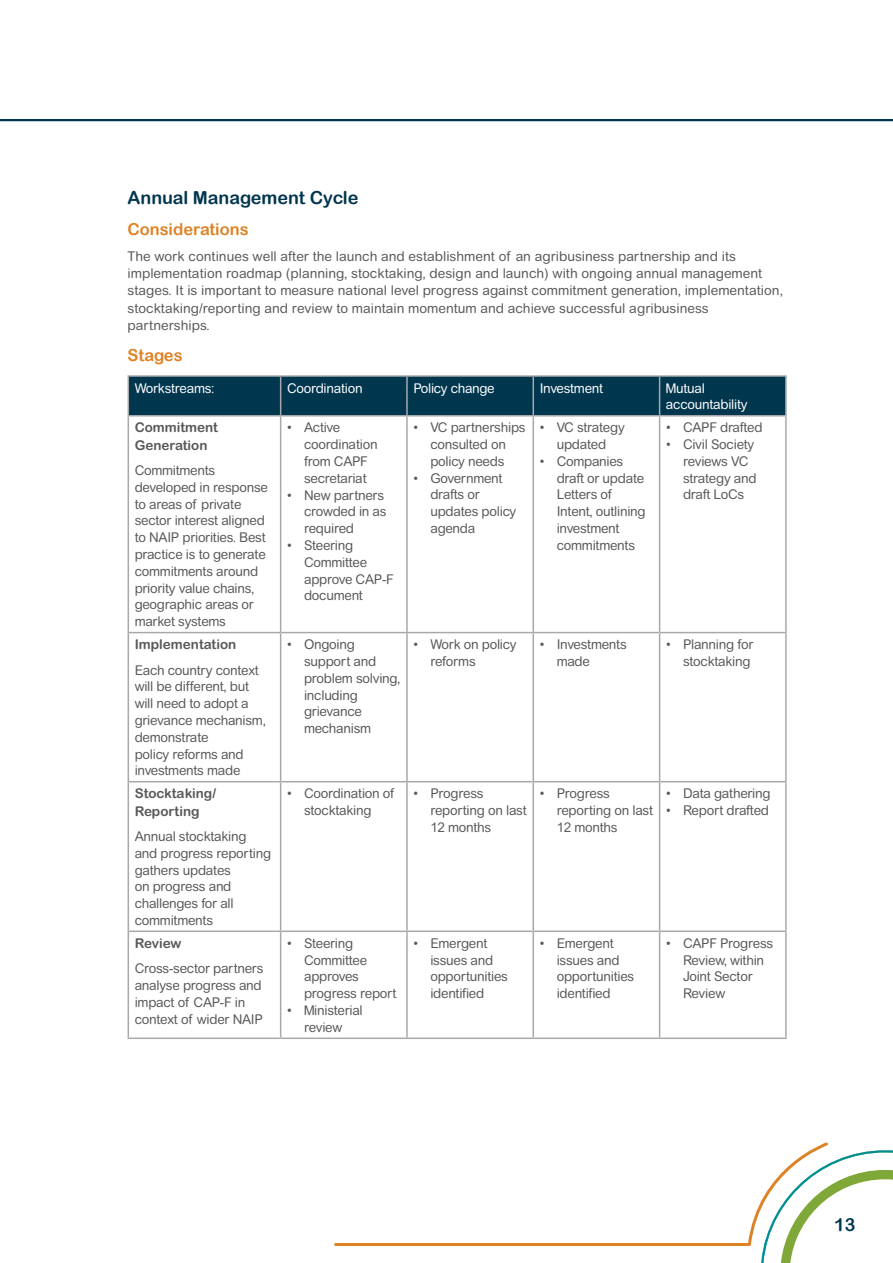
<style>
.page{position:relative;width:893px;height:1263px;background:#fff}
.page>*{position:absolute;margin:0;border:0;box-sizing:border-box;transform-origin:0 0}
.t1{font:18px "Arial Rounded MT Bold";color:#00364e}
.t2{font:16.5px "Arial Rounded MT Bold";color:#de8226}
.t3{font:13.5px/16.8px "Arial Rounded";letter-spacing:-.02em;color:#58595b}
.t4{font:13.5px/17.2px "Arial Rounded";color:#58595b}
.t5{font:13.5px/16.8px "Arial Rounded";letter-spacing:-.02em;color:#fff}
.t6{font:700 13.5px/17.2px "Arial Rounded";color:#58595b}
</style>
<div class="page">
<svg style="left:761px;top:1150px;width:132px;height:113px"></svg>
<svg style="left:334px;top:1142px;width:495px;height:105px"></svg>
<hr style="left:0;top:119px;width:893px;height:2px;background:#00364e">
<div style="left:129px;top:377px;width:656px;height:38px;background:#00364e"></div>
<svg style="left:129px;top:416px;width:656px;height:621px"></svg>
<hr style="left:128px;top:375px;width:153px;height:2px;background:#a7a9ac">
<hr style="left:128px;top:377px;width:1px;height:38px;background:#a7a9ac">
<hr style="left:281px;top:375px;width:126px;height:2px;background:#a7a9ac">
<hr style="left:280px;top:377px;width:1px;height:38px;background:#a7a9ac">
<hr style="left:407px;top:375px;width:126px;height:2px;background:#a7a9ac">
<hr style="left:406px;top:377px;width:2px;height:38px;background:#a7a9ac">
<hr style="left:533px;top:375px;width:127px;height:2px;background:#a7a9ac">
<hr style="left:532px;top:377px;width:2px;height:38px;background:#a7a9ac">
<hr style="left:660px;top:375px;width:127px;height:2px;background:#a7a9ac">
<hr style="left:659px;top:377px;width:1px;height:38px;background:#a7a9ac">
<hr style="left:785px;top:377px;width:2px;height:38px;background:#a7a9ac">
<hr style="left:128px;top:415px;width:153px;height:1px;background:#a7a9ac">
<hr style="left:128px;top:416px;width:1px;height:216px;background:#a7a9ac">
<hr style="left:281px;top:415px;width:126px;height:1px;background:#a7a9ac">
<hr style="left:280px;top:416px;width:1px;height:216px;background:#a7a9ac">
<hr style="left:407px;top:415px;width:126px;height:1px;background:#a7a9ac">
<hr style="left:406px;top:416px;width:2px;height:216px;background:#a7a9ac">
<hr style="left:533px;top:415px;width:127px;height:1px;background:#a7a9ac">
<hr style="left:532px;top:416px;width:2px;height:216px;background:#a7a9ac">
<hr style="left:660px;top:415px;width:127px;height:1px;background:#a7a9ac">
<hr style="left:659px;top:416px;width:1px;height:216px;background:#a7a9ac">
<hr style="left:785px;top:416px;width:2px;height:216px;background:#a7a9ac">
<hr style="left:128px;top:632px;width:153px;height:1px;background:#a7a9ac">
<hr style="left:128px;top:633px;width:1px;height:148px;background:#a7a9ac">
<hr style="left:281px;top:632px;width:126px;height:1px;background:#a7a9ac">
<hr style="left:280px;top:633px;width:1px;height:148px;background:#a7a9ac">
<hr style="left:407px;top:632px;width:126px;height:1px;background:#a7a9ac">
<hr style="left:406px;top:633px;width:2px;height:148px;background:#a7a9ac">
<hr style="left:533px;top:632px;width:127px;height:1px;background:#a7a9ac">
<hr style="left:532px;top:633px;width:2px;height:148px;background:#a7a9ac">
<hr style="left:660px;top:632px;width:127px;height:1px;background:#a7a9ac">
<hr style="left:659px;top:633px;width:1px;height:148px;background:#a7a9ac">
<hr style="left:785px;top:633px;width:2px;height:148px;background:#a7a9ac">
<hr style="left:128px;top:781px;width:153px;height:1px;background:#a7a9ac">
<hr style="left:128px;top:782px;width:1px;height:148px;background:#a7a9ac">
<hr style="left:281px;top:781px;width:126px;height:1px;background:#a7a9ac">
<hr style="left:280px;top:782px;width:1px;height:148px;background:#a7a9ac">
<hr style="left:407px;top:781px;width:126px;height:1px;background:#a7a9ac">
<hr style="left:406px;top:782px;width:2px;height:148px;background:#a7a9ac">
<hr style="left:533px;top:781px;width:127px;height:1px;background:#a7a9ac">
<hr style="left:532px;top:782px;width:2px;height:148px;background:#a7a9ac">
<hr style="left:660px;top:781px;width:127px;height:1px;background:#a7a9ac">
<hr style="left:659px;top:782px;width:1px;height:148px;background:#a7a9ac">
<hr style="left:785px;top:782px;width:2px;height:148px;background:#a7a9ac">
<hr style="left:128px;top:930px;width:153px;height:2px;background:#a7a9ac">
<hr style="left:128px;top:932px;width:1px;height:105px;background:#a7a9ac">
<hr style="left:281px;top:930px;width:126px;height:2px;background:#a7a9ac">
<hr style="left:280px;top:932px;width:1px;height:105px;background:#a7a9ac">
<hr style="left:407px;top:930px;width:126px;height:2px;background:#a7a9ac">
<hr style="left:406px;top:932px;width:2px;height:105px;background:#a7a9ac">
<hr style="left:533px;top:930px;width:127px;height:2px;background:#a7a9ac">
<hr style="left:532px;top:932px;width:2px;height:105px;background:#a7a9ac">
<hr style="left:660px;top:930px;width:127px;height:2px;background:#a7a9ac">
<hr style="left:659px;top:932px;width:1px;height:105px;background:#a7a9ac">
<hr style="left:785px;top:932px;width:2px;height:105px;background:#a7a9ac">
<hr style="left:128px;top:1037px;width:153px;height:2px;background:#a7a9ac">
<hr style="left:281px;top:1037px;width:126px;height:2px;background:#a7a9ac">
<hr style="left:407px;top:1037px;width:126px;height:2px;background:#a7a9ac">
<hr style="left:533px;top:1037px;width:127px;height:2px;background:#a7a9ac">
<hr style="left:660px;top:1037px;width:127px;height:2px;background:#a7a9ac">
<h1 class="t1" style="left:128px;top:187px;width:232px">Annual Management Cycle</h1>
<p class="t2" style="left:128px;top:220px;width:123px">Considerations</p>
<p class="t4" style="left:128px;top:248px;width:657px">The work continues well after the launch and establishment of an agribusiness partnership and its implementation roadmap (planning, stocktaking, design and launch) with ongoing annual management stages. It is important to measure national level progress against commitment generation, implementation, stocktaking/reporting and review to maintain momentum and achieve successful agribusiness partnerships.</p>
<p class="t2" style="left:128px;top:345px;width:57px">Stages</p>
<p class="t5" style="left:135px;top:379px;width:81px">Workstreams:</p>
<p class="t5" style="left:287px;top:379px;width:77px">Coordination</p>
<p class="t5" style="left:413px;top:379px;width:83px">Policy change</p>
<p class="t5" style="left:540px;top:379px;width:65px">Investment</p>
<p class="t5" style="left:666px;top:379px;width:83px">Mutual accountability</p>
<p class="t6" style="left:135px;top:419px;width:85px">Commitment<br>Generation</p>
<p class="t3" style="left:135px;top:462px;width:135px">Commitments developed in response to areas of private sector interest aligned to NAIP priorities. Best practice is to generate commitments around priority value chains, geographic areas or market systems</p>
<p class="t3" style="left:666px;top:419px;width:98px">• CAPF drafted</p>
<p class="t3" style="left:683px;top:436px;width:75px;text-indent:-17px">• Civil Society reviews VC strategy and draft LoCs</p>
<p class="t3" style="left:540px;top:419px;width:87px;text-align:center">• VC strategy updated</p>
<p class="t3" style="left:557px;top:453px;width:91px;text-indent:-17px">• Companies draft or update<br>Letters of<br>Intent, outlining investment commitments</p>
<p class="t3" style="left:413px;top:419px;width:114px;text-align:center">• VC partnerships consulted on policy needs</p>
<p class="t3" style="left:430px;top:470px;width:87px;text-indent:-17px">• Government drafts or updates policy agenda</p>
<p class="t3" style="left:304px;top:419px;width:75px;text-indent:-17px">• Active coordination from CAPF secretariat</p>
<p class="t3" style="left:304px;top:486px;width:84px;text-indent:-17px">• New partners crowded in as required</p>
<p class="t3" style="left:304px;top:537px;width:91px;text-indent:-17px">• Steering<br>Committee approve CAP-F document</p>
<p class="t6" style="left:135px;top:636px;width:103px">Implementation</p>
<p class="t3" style="left:135px;top:661px;width:133px">Each country context will be different, but will need to adopt a grievance mechanism, demonstrate<br>policy reforms and investments made</p>
<p class="t6" style="left:135px;top:785px;width:83px">Stocktaking/<br>Reporting</p>
<p class="t3" style="left:135px;top:828px;width:138px">Annual stocktaking and progress reporting gathers updates<br>on progress and challenges for all commitments</p>
<p class="t6" style="left:135px;top:934px;width:48px">Review</p>
<p class="t3" style="left:135px;top:960px;width:130px">Cross-sector partners analyse progress and impact of CAP-F in context of wider NAIP</p>
<p class="t3" style="left:304px;top:636px;width:98px;text-indent:-17px">• Ongoing support and problem solving, including grievance mechanism</p>
<p class="t3" style="left:430px;top:636px;width:88px;text-indent:-17px">• Work on policy reforms</p>
<p class="t3" style="left:557px;top:636px;width:72px;text-indent:-17px">• Investments made</p>
<p class="t3" style="left:666px;top:636px;width:89px;text-align:right">• Planning for stocktaking</p>
<p class="t3" style="left:287px;top:785px;width:109px;text-align:center">• Coordination of stocktaking</p>
<p class="t3" style="left:430px;top:785px;width:98px;text-indent:-17px">• Progress reporting on last<br>12 months</p>
<p class="t3" style="left:557px;top:785px;width:98px;text-indent:-17px">• Progress reporting on last<br>12 months</p>
<p class="t3" style="left:666px;top:785px;width:106px">• Data gathering</p>
<p class="t3" style="left:666px;top:802px;width:104px">• Report drafted</p>
<p class="t3" style="left:304px;top:935px;width:94px;text-indent:-17px">• Steering<br>Committee approves progress report</p>
<p class="t3" style="left:287px;top:1002px;width:77px;text-align:center">• Ministerial review</p>
<p class="t3" style="left:430px;top:935px;width:79px;text-indent:-17px">• Emergent issues and opportunities identified</p>
<p class="t3" style="left:557px;top:935px;width:79px;text-indent:-17px">• Emergent issues and opportunities identified</p>
<p class="t3" style="left:683px;top:935px;width:92px;text-indent:-17px">• CAPF Progress<br>Review, within<br>Joint Sector<br>Review</p>
<h1 class="t1" style="left:834px;top:1214px;width:23px">13</h1>
</div>
